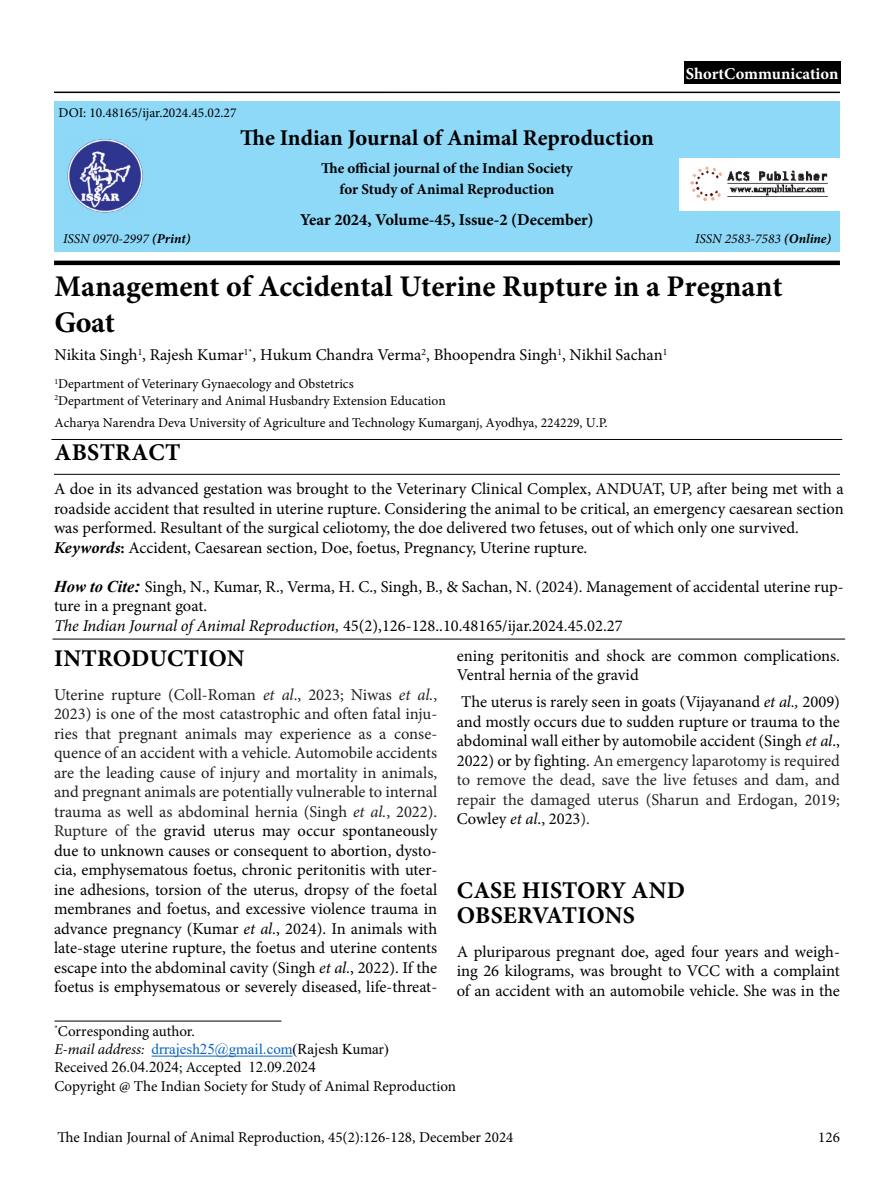
<style>
.page{position:relative;width:894px;height:1191px;background:#fff}
.page>*{position:absolute;margin:0;border:0;box-sizing:border-box;transform-origin:0 0}
.t1{font:700 30px/36px "Minion Pro";color:#000}
.t2{font:700 24px/25.5px "Minion Pro";letter-spacing:.01em;color:#000}
.t3{font:700 22.5px "Minion Pro";color:#000}
.t4{font:16.5px/19.5px "Minion Pro";color:#000}
.t5{font:700 16.5px "Minion Pro";color:#000}
.t6{font:700 16.5px "Minion Pro";color:#fff}
.t7{font:15px "Minion Pro";color:#000}
.t8{font:15px/18px "Times New Roman";color:#000}
.t9{font:700 15px/21px "Minion Pro";color:#000;text-align:center}
.t10{font:13.5px/16.5px "Minion Pro";color:#000}
.t11{font:italic 13.5px "Minion Pro";color:#000}
.s1{font-weight:700}
.s2{font-weight:700;font-style:italic}
.s3{font-family:"Times New Roman";font-weight:700;font-style:italic}
.s4{font-family:"Times New Roman";font-weight:700;font-style:italic;font-size:18px}
.s5{font-style:italic}
.s6{color:#1f1f1f}
.s7{color:#212121}
.s8{font-style:italic;color:#212121}
.s9{font-style:italic;color:#1f1f1f}
.s10{color:#252525}
.s11{color:#222}
.s12{font-family:"Minion Pro";font-style:italic}
.s13{color:#0563c1}
.s14{font-family:"Minion Pro"}
</style>
<div class="page">
<hr style="left:54px;top:1020px;width:227px;height:1px;background:#000">
<hr style="left:151px;top:1055px;width:141px;height:1px;background:#0563c1">
<hr style="left:54px;top:92px;width:785px;height:1px;background:#000">
<div style="left:54px;top:260px;width:785px;height:5px;background:#000"></div>
<div style="left:54px;top:102px;width:785px;height:150px;background:#8ed8f8"></div>
<hr style="left:54px;top:474px;width:785px;height:1px;background:#000">
<div style="left:683px;top:62px;width:157px;height:22px;background:#000"></div>
<img style="left:679px;top:159px;width:160px;height:51px">
<img style="left:67px;top:139px;width:76px;height:74px">
<hr style="left:51px;top:439px;width:790px;height:1px;background:#000">
<hr style="left:52px;top:638px;width:792px;height:1px;background:#000">
<p class="t10" style="left:59px;top:105px;width:179px">DOI: 10.48165/ijar.2024.45.02.27</p>
<h3 class="t3" style="left:240px;top:122px;width:415px">The Indian Journal of Animal Reproduction</h3>
<p class="t9" style="left:321px;top:158px;width:253px">The official journal of the Indian Society for Study of Animal Reproduction</p>
<p class="t5" style="left:300px;top:208px;width:295px">Year 2024, Volume-45, Issue-2 (December)</p>
<p class="t6" style="left:685px;top:62px;width:154px">ShortCommunication</p>
<p class="t11" style="left:63px;top:229px;width:129px">ISSN 0970-2997 <span class="s1">(Print)</span></p>
<p class="t11" style="left:694px;top:229px;width:138px">ISSN 2583-7583 <span class="s1">(Online)</span></p>
<h1 class="t1" style="left:54px;top:268px;width:729px">Management of Accidental Uterine Rupture in a Pregnant<br>Goat</h1>
<p class="t4" style="left:54px;top:345px;width:614px">Nikita Singh<sup>1</sup>, Rajesh Kumar<sup>1*</sup>, Hukum Chandra Verma<sup>2</sup>, Bhoopendra Singh<sup>1</sup>, Nikhil Sachan<sup>1</sup></p>
<p class="t10" style="left:54px;top:376px;width:392px"><sup>1</sup>Department of Veterinary Gynaecology and Obstetrics<br><sup>2</sup>Department of Veterinary and Animal Husbandry Extension Education</p>
<p class="t10" style="left:54px;top:414px;width:554px">Acharya Narendra Deva University of Agriculture and Technology Kumarganj, Ayodhya, 224229, U.P.</p>
<h2 class="t2" style="left:55px;top:439px;width:127px">ABSTRACT</h2>
<p class="t4" style="left:54px;top:479px;width:791px">A doe in its advanced gestation was brought to the Veterinary Clinical Complex, ANDUAT, UP, after being met with a roadside accident that resulted in uterine rupture. Considering the animal to be critical, an emergency caesarean section was performed. Resultant of the surgical celiotomy, the doe delivered two fetuses, out of which only one survived.<br><span class="s2">Keywords</span><span class="s1">:</span> Accident, Caesarean section, Doe, foetus, Pregnancy, Uterine rupture.</p>
<p class="t4" style="left:54px;top:576px;width:790px"><span class="s3">How to Cite</span><span class="s4">:</span> Singh, N., Kumar, R., Verma, H. C., Singh, B., &amp; Sachan, N. (2024). Management of accidental uterine rup&shy;ture in a pregnant goat.<br><span class="s5">The Indian Journal of Animal Reproduction,</span> 45(2),126-128..10.48165/ijar.2024.45.02.27</p>
<h2 class="t2" style="left:54px;top:645px;width:192px">INTRODUCTION</h2>
<p class="t4" style="left:54px;top:684px;width:384px;text-align:justify"><span class="s6">Uterine rupture (</span><span class="s7">Coll-Roman</span> <span class="s8">et al</span><span class="s7">., 2023; Niwas</span> <span class="s8">et al.</span><span class="s7">, 2023</span><span class="s6">) is one of the most catastrophic and often fatal inju&shy;ries that pregnant animals may experience as a conse&shy;quence of an accident with a vehicle. Automobile accidents are the leading cause of injury and mortality in animals, and pregnant animals are potentially vulnerable to internal trauma as well as abdominal hernia (Singh</span> <span class="s9">et al.</span><span class="s6">, 2022).<br></span><span class="s10">Rupture of the</span> gravid uterus may occur spontaneously due to unknown causes or consequent to abortion, dysto&shy;cia, emphysematous foetus, chronic peritonitis with uter&shy;ine adhesions, torsion of the uterus, dropsy of the foetal membranes and foetus, and excessive violence trauma in advance pregnancy (Kumar <span class="s5">et al.</span>, 2024). In animals with late-stage uterine rupture, the foetus and uterine contents escape into the abdominal cavity (Singh <span class="s5">et al.</span>, 2022). If the foetus is emphysematous or severely diseased, life-threat-</p>
<p class="t4" style="left:456px;top:645px;width:384px">ening peritonitis and shock are common complications.<br>Ventral hernia of the gravid</p>
<p class="t4" style="left:456px;top:692px;width:384px;text-align:justify">The uterus is rarely seen in goats (Vijayanand <span class="s5">et al.,</span> 2009) and mostly occurs due to sudden rupture or trauma to the abdominal wall either by automobile accident (Singh <span class="s5">et al</span>., 2022) or by fighting. <span class="s10">An emergency laparotomy is required to remove the dead, save the live fetuses and dam, and repair the damaged uterus (</span><span class="s11">Sharun and Erdogan, 2019; </span>Cowley <span class="s5">et al</span>., 2023<span class="s10">).</span></p>
<h2 class="t2" style="left:456px;top:876px;width:230px">CASE HISTORY AND<br>OBSERVATIONS</h2>
<p class="t4" style="left:456px;top:941px;width:384px;text-align:justify">A pluriparous pregnant doe, aged four years and weigh&shy;ing 26 kilograms, was brought to VCC with a complaint of an accident with an automobile vehicle. She was in the</p>
<p class="t7" style="left:54px;top:1021px;width:142px"><sup>*</sup>Corresponding author.</p>
<p class="t8" style="left:54px;top:1039px;width:336px"><span class="s12">E-mail address:</span> <span class="s13">drrajesh25@gmail.com</span>(Rajesh Kumar)<br><span class="s14">Received</span> 26.04.2024<span class="s14">; Accepted</span> 12.09.2024</p>
<p class="t7" style="left:54px;top:1075px;width:403px">Copyright @ The Indian Society for Study of Animal Reproduction</p>
<p class="t7" style="left:57px;top:1127px;width:457px">The Indian Journal of Animal Reproduction, 45(2):126-128, December 2024</p>
<p class="t7" style="left:818px;top:1127px;width:23px">126</p>
</div>
